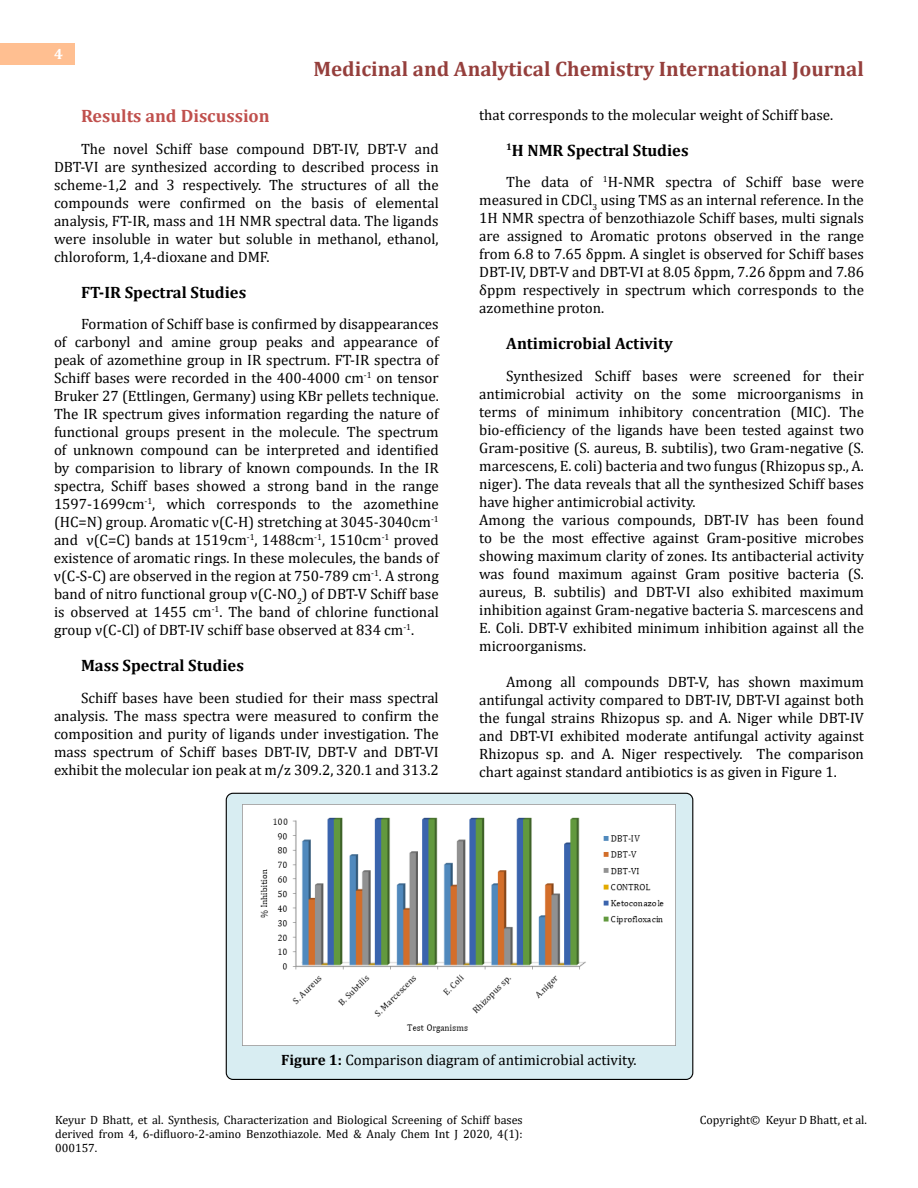
<style>
.page{position:relative;width:918px;height:1188px;background:#fff}
.page>*{position:absolute;margin:0;border:0;box-sizing:border-box;transform-origin:0 0}
.t1{font:700 21px "Cambria";color:#953f3c}
.t2{font:700 18px "Cambria";color:#c0504d}
.t3{font:700 16.5px "Cambria";color:#000}
.t4{font:15px/18px "Cambria";color:#000;text-align:justify}
.t5{font:700 15px "Cambria";color:#fff}
.t6{font:12px/14.4px "Cambria";color:#000;text-align:justify}
.s1{font-weight:700}
</style>
<div class="page">
<div style="left:0;top:43px;width:75px;height:21px;background:#ffbf91"></div>
<div style="left:226px;top:793px;width:467px;height:286px;background:#d8edf2;border-radius:7px"></div>
<div style="left:226px;top:793px;width:467px;height:287px;border:1px solid #000;border-radius:7px"></div>
<img style="left:243px;top:805px;width:432px;height:241px">
<p class="t5" style="left:54px;top:44px;width:10px">4</p>
<h1 class="t1" style="left:313px;top:54px;width:552px">Medicinal and Analytical Chemistry International Journal</h1>
<p class="t2" style="left:81px;top:103px;width:190px">Results and Discussion</p>
<p class="t4" style="left:54px;top:139px;width:386px;text-indent:27px">The novel Schiff base compound DBT-IV, DBT-V and DBT-VI are synthesized according to described process in scheme-1,2 and 3 respectively. The structures of all the compounds were confirmed on the basis of elemental analysis, FT-IR, mass and 1H NMR spectral data. The ligands were insoluble in water but soluble in methanol, ethanol, chloroform, 1,4-dioxane and DMF.</p>
<p class="t3" style="left:81px;top:280px;width:167px">FT-IR Spectral Studies</p>
<p class="t4" style="left:54px;top:315px;width:386px;text-indent:27px">Formation of Schiff base is confirmed by disappearances of carbonyl and amine group peaks and appearance of peak of azomethine group in IR spectrum. FT-IR spectra of Schiff bases were recorded in the 400-4000 cm<sup>-1</sup> on tensor Bruker 27 (Ettlingen, Germany) using KBr pellets technique.<br>The IR spectrum gives information regarding the nature of functional groups present in the molecule. The spectrum of unknown compound can be interpreted and identified by comparision to library of known compounds. In the IR spectra, Schiff bases showed a strong band in the range 1597-1699cm<sup>-1</sup>, which corresponds to the azomethine (HC=N) group. Aromatic ν(C-H) stretching at 3045-3040cm<sup>-1 </sup>and ν(C=C) bands at 1519cm<sup>-1</sup>, 1488cm<sup>-1</sup>, 1510cm<sup>-1</sup> proved existence of aromatic rings. In these molecules, the bands of ν(C-S-C) are observed in the region at 750-789 cm<sup>-1</sup>. A strong band of nitro functional group ν(C-NO<sub>2</sub>) of DBT-V Schiff base is observed at 1455 cm<sup>-1</sup>. The band of chlorine functional group ν(C-Cl) of DBT-IV schiff base observed at 834 cm<sup>-1</sup>.</p>
<p class="t3" style="left:81px;top:654px;width:164px">Mass Spectral Studies</p>
<p class="t4" style="left:54px;top:688px;width:386px;text-indent:27px">Schiff bases have been studied for their mass spectral analysis. The mass spectra were measured to confirm the composition and purity of ligands under investigation. The mass spectrum of Schiff bases DBT-IV, DBT-V and DBT-VI exhibit the molecular ion peak at m/z 309.2, 320.1 and 313.2</p>
<p class="t4" style="left:479px;top:105px;width:356px">that corresponds to the molecular weight of Schiff base.</p>
<p class="t3" style="left:506px;top:138px;width:184px"><sup>1</sup>H NMR Spectral Studies</p>
<p class="t4" style="left:479px;top:173px;width:386px;text-indent:27px">The data of <sup>1</sup>H-NMR spectra of Schiff base were measured in CDCl<sub>3</sub> using TMS as an internal reference. In the 1H NMR spectra of benzothiazole Schiff bases, multi signals are assigned to Aromatic protons observed in the range from 6.8 to 7.65 δppm. A singlet is observed for Schiff bases DBT-IV, DBT-V and DBT-VI at 8.05 δppm, 7.26 δppm and 7.86 δppm respectively in spectrum which corresponds to the azomethine proton.</p>
<p class="t3" style="left:506px;top:332px;width:168px">Antimicrobial Activity</p>
<p class="t4" style="left:479px;top:366px;width:386px;text-align:left;text-indent:27px">Synthesized Schiff bases were screened for their antimicrobial activity on the some microorganisms in terms of minimum inhibitory concentration (MIC). The bio-efficiency of the ligands have been tested against two Gram-positive (S. aureus, B. subtilis), two Gram-negative (S. marcescens, E. coli) bacteria and two fungus (Rhizopus sp., A. niger). The data reveals that all the synthesized Schiff bases have higher antimicrobial activity.<br>Among the various compounds, DBT-IV has been found to be the most effective against Gram-positive microbes showing maximum clarity of zones. Its antibacterial activity was found maximum against Gram positive bacteria (S. aureus, B. subtilis) and DBT-VI also exhibited maximum inhibition against Gram-negative bacteria S. marcescens and E. Coli. DBT-V exhibited minimum inhibition against all the microorganisms.</p>
<p class="t4" style="left:479px;top:672px;width:386px;text-indent:27px">Among all compounds DBT-V, has shown maximum antifungal activity compared to DBT-IV, DBT-VI against both the fungal strains Rhizopus sp. and A. Niger while DBT-IV and DBT-VI exhibited moderate antifungal activity against Rhizopus sp. and A. Niger respectively. The comparison chart against standard antibiotics is as given in Figure 1.</p>
<p class="t4" style="left:281px;top:1050px;width:357px"><span class="s1">Figure 1:</span> Comparison diagram of antimicrobial activity.</p>
<p class="t6" style="left:55px;top:1112px;width:469px">Keyur D Bhatt, et al. Synthesis, Characterization and Biological Screening of Schiff bases derived from 4, 6-difluoro-2-amino Benzothiazole. Med &amp; Analy Chem Int J 2020, 4(1):<br>000157.</p>
<p class="t6" style="left:700px;top:1112px;width:169px">Copyright© Keyur D Bhatt, et al.</p>
</div>
